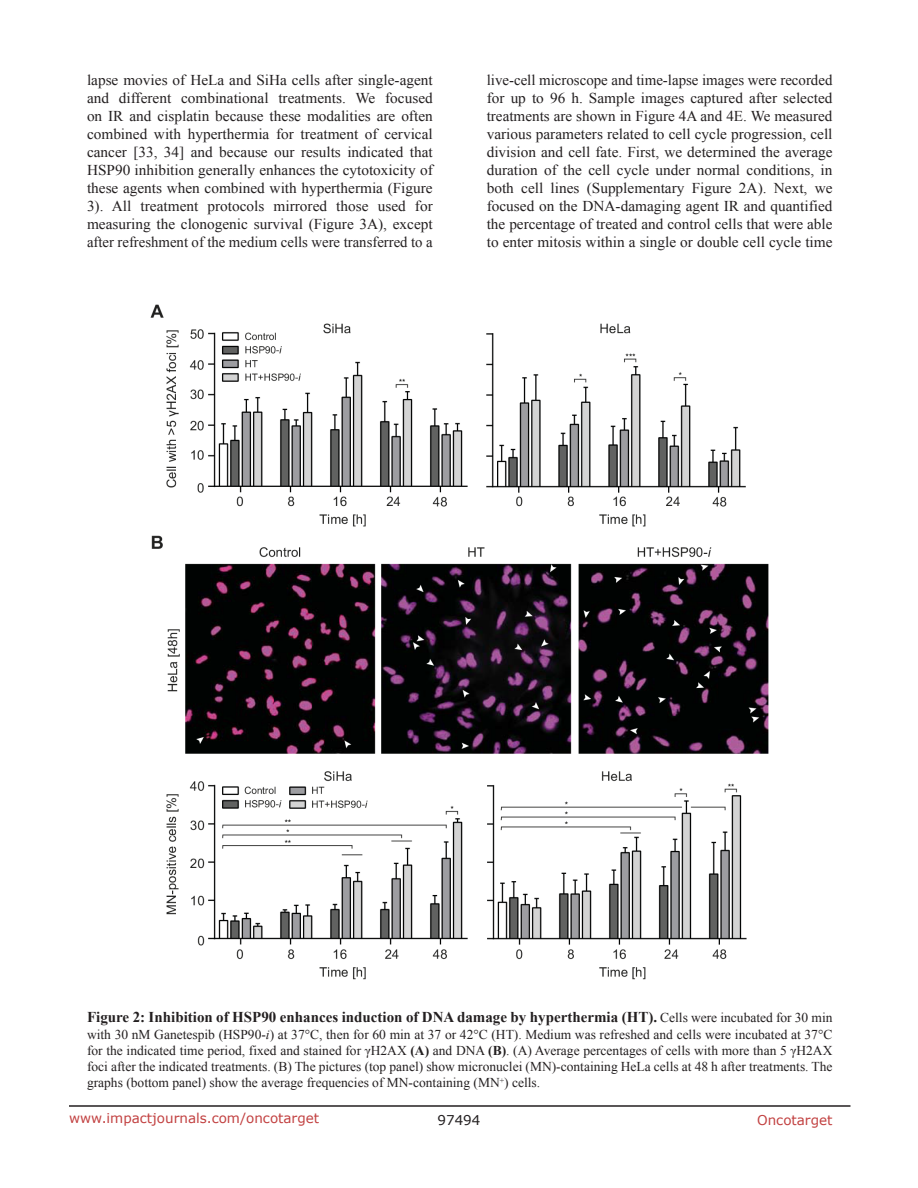
<style>
.page{position:relative;width:918px;height:1188px;background:#fff}
.page>*{position:absolute;margin:0;border:0;box-sizing:border-box;transform-origin:0 0}
.BodyText{font:15px/18px "Times New Roman";color:#231f20;text-align:justify}
.figuretext{font:700 15px "Times New Roman";color:#231f20}
.figuretext-2{font:13.5px/16.2px "Times New Roman";color:#231f20;text-align:justify}
.t1{font:13.5px "Verdana";color:#c24141}
.t2{font:13.5px "Verdana";color:#231f20}
.s1{font-weight:400;font-size:13.5px}
.s2{font-style:italic}
.s3{font-weight:700}
</style>
<div class="page">
<hr style="left:69px;top:1105px;width:781px;height:2px;background:#231f20">
<img style="left:150px;top:304px;width:619px;height:676px">
<p class="BodyText" style="left:87px;top:71px;width:347px">lapse movies of HeLa and SiHa cells after single-agent and different combinational treatments. We focused on IR and cisplatin because these modalities are often combined with hyperthermia for treatment of cervical cancer [33, 34] and because our results indicated that HSP90 inhibition generally enhances the cytotoxicity of these agents when combined with hyperthermia (Figure 3). All treatment protocols mirrored those used for measuring the clonogenic survival (Figure 3A), except after refreshment of the medium cells were transferred to a</p>
<p class="BodyText" style="left:487px;top:71px;width:347px">live-cell microscope and time-lapse images were recorded for up to 96 h. Sample images captured after selected treatments are shown in Figure 4A and 4E. We measured various parameters related to cell cycle progression, cell division and cell fate. First, we determined the average duration of the cell cycle under normal conditions, in both cell lines (Supplementary Figure 2A). Next, we focused on the DNA-damaging agent IR and quantified the percentage of treated and control cells that were able to enter mitosis within a single or double cell cycle time</p>
<p class="figuretext" style="left:87px;top:1007px;width:747px">Figure 2: Inhibition of HSP90 enhances induction of DNA damage by hyperthermia (HT). <span class="s1">Cells were incubated for 30 min</span></p>
<p class="figuretext-2" style="left:87px;top:1026px;width:747px">with 30 nM Ganetespib (HSP90-<span class="s2">i</span>) at 37°C, then for 60 min at 37 or 42°C (HT). Medium was refreshed and cells were incubated at 37°C for the indicated time period, fixed and stained for γH2AX <span class="s3">(A)</span> and DNA <span class="s3">(B)</span>. (A) Average percentages of cells with more than 5 γH2AX foci after the indicated treatments. (B) The pictures (top panel) show micronuclei (MN)-containing HeLa cells at 48 h after treatments. The graphs (bottom panel) show the average frequencies of MN-containing (MN<sup>+</sup>) cells.</p>
<p class="t1" style="left:69px;top:1109px;width:252px">www.impactjournals.com/oncotarget</p>
<p class="t2" style="left:438px;top:1111px;width:44px">97494</p>
<p class="t1" style="left:757px;top:1111px;width:77px">Oncotarget</p>
</div>
